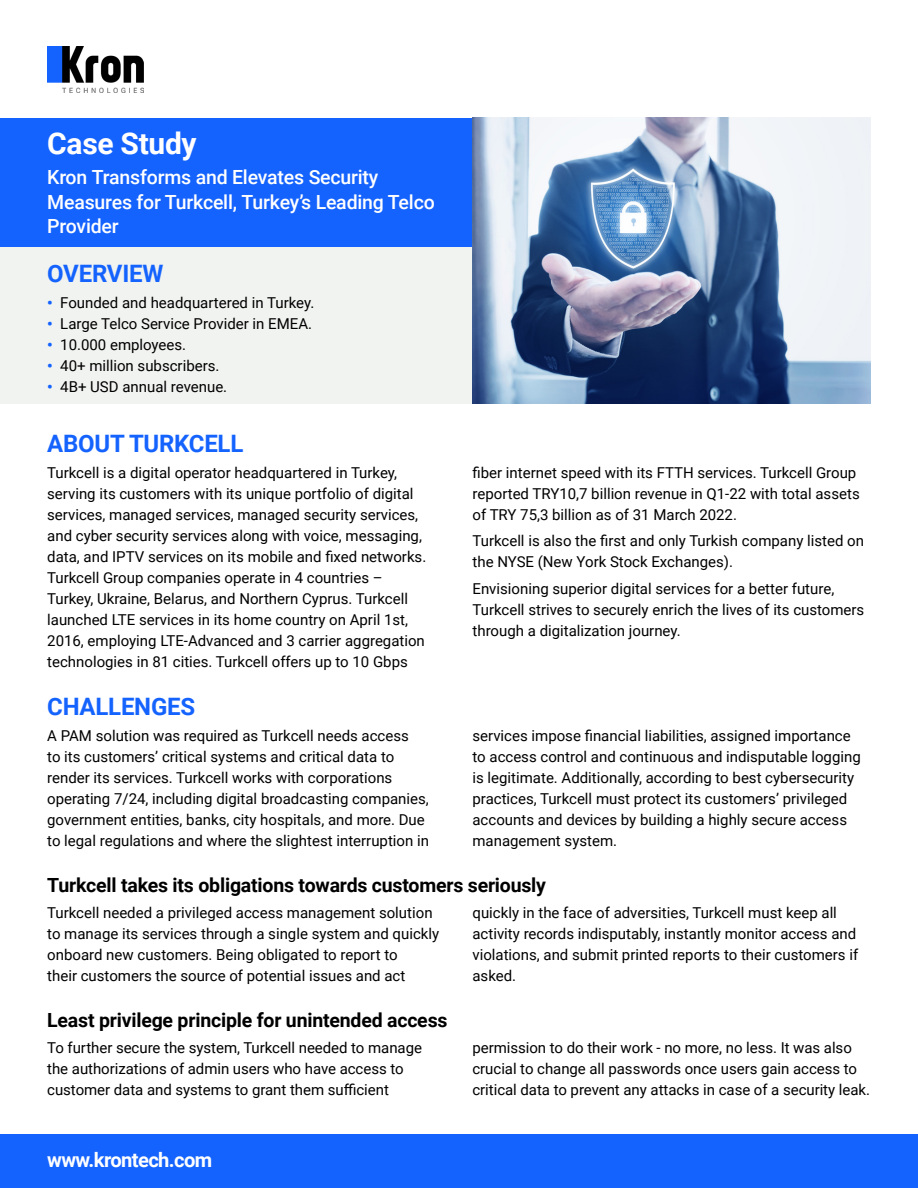
<style>
.page{position:relative;width:918px;height:1188px;background:#fff}
.page>*{position:absolute;margin:0;border:0;box-sizing:border-box;transform-origin:0 0}
.t1{font:700 30px "Roboto";letter-spacing:-.01em;color:#fff}
.t2{font:700 24px "Roboto";letter-spacing:-.01em;color:#1563ff}
.t3{font:700 20.1px "Roboto";letter-spacing:-.03em;color:#fff}
.t4{font:700 19.5px "Roboto";letter-spacing:-.01em;color:#000}
.t5{font:500 19.5px/24.5px "Roboto";letter-spacing:-.01em;color:#fff}
.t6{font:15px/21px "Roboto";color:#000}
.s1{font-weight:900;color:#1563ff}
</style>
<div class="page">
<div style="left:0;top:118px;width:472px;height:129px;background:#1563ff"></div>
<div style="left:0;top:247px;width:472px;height:157px;background:#f1f3f0"></div>
<img style="left:472px;top:118px;width:399px;height:286px">
<div style="left:0;top:1134px;width:918px;height:54px;background:#1463ff"></div>
<img style="left:48px;top:47px;width:96px;height:45px">
<p class="t1" style="left:47px;top:122px;width:151px">Case Study</p>
<p class="t5" style="left:47px;top:164px;width:389px">Kron Transforms and Elevates Security<br>Measures for Turkcell, Turkey’s Leading Telco<br>Provider</p>
<p class="t2" style="left:47px;top:256px;width:118px">OVERVIEW</p>
<p class="t6" style="left:47px;top:291px;width:269px"><span class="s1">•</span> Founded and headquartered in Turkey.</p>
<p class="t6" style="left:47px;top:312px;width:266px"><span class="s1">•</span> Large Telco Service Provider in EMEA.</p>
<p class="t6" style="left:47px;top:333px;width:140px"><span class="s1">•</span> 10.000 employees.</p>
<p class="t6" style="left:47px;top:354px;width:174px"><span class="s1">•</span> 40+ million subscribers.</p>
<p class="t6" style="left:47px;top:375px;width:182px"><span class="s1">•</span> 4B+ USD annual revenue.</p>
<p class="t2" style="left:47px;top:426px;width:198px">ABOUT TURKCELL</p>
<p class="t6" style="left:47px;top:462px;width:381px">Turkcell is a digital operator headquartered in Turkey, serving its customers with its unique portfolio of digital services, managed services, managed security services, and cyber security services along with voice, messaging, data, and IPTV services on its mobile and fixed networks.<br>Turkcell Group companies operate in 4 countries – Turkey, Ukraine, Belarus, and Northern Cyprus. Turkcell launched LTE services in its home country on April 1st, 2016, employing LTE-Advanced and 3 carrier aggregation technologies in 81 cities. Turkcell offers up to 10 Gbps</p>
<p class="t6" style="left:472px;top:462px;width:389px">fiber internet speed with its FTTH services. Turkcell Group reported TRY10,7 billion revenue in Q1-22 with total assets of TRY 75,3 billion as of 31 March 2022.</p>
<p class="t6" style="left:472px;top:530px;width:393px">Turkcell is also the first and only Turkish company listed on the NYSE (New York Stock Exchanges).</p>
<p class="t6" style="left:472px;top:577px;width:393px">Envisioning superior digital services for a better future,<br>Turkcell strives to securely enrich the lives of its customers through a digitalization journey.</p>
<p class="t2" style="left:47px;top:690px;width:149px">CHALLENGES</p>
<p class="t6" style="left:47px;top:725px;width:383px">A PAM solution was required as Turkcell needs access<br>to its customers’ critical systems and critical data to render its services. Turkcell works with corporations operating 7/24, including digital broadcasting companies, government entities, banks, city hospitals, and more. Due to legal regulations and where the slightest interruption in</p>
<p class="t6" style="left:472px;top:725px;width:390px">services impose financial liabilities, assigned importance to access control and continuous and indisputable logging is legitimate. Additionally, according to best cybersecurity practices, Turkcell must protect its customers’ privileged accounts and devices by building a highly secure access management system.</p>
<p class="t4" style="left:47px;top:871px;width:500px">Turkcell takes its obligations towards customers seriously</p>
<p class="t6" style="left:47px;top:902px;width:393px">Turkcell needed a privileged access management solution to manage its services through a single system and quickly onboard new customers. Being obligated to report to<br>their customers the source of potential issues and act</p>
<p class="t6" style="left:472px;top:902px;width:387px">quickly in the face of adversities, Turkcell must keep all activity records indisputably, instantly monitor access and violations, and submit printed reports to their customers if asked.</p>
<p class="t4" style="left:47px;top:1007px;width:402px">Least privilege principle for unintended access</p>
<p class="t6" style="left:47px;top:1037px;width:376px">To further secure the system, Turkcell needed to manage the authorizations of admin users who have access to customer data and systems to grant them sufficient</p>
<p class="t6" style="left:472px;top:1037px;width:399px">permission to do their work - no more, no less. It was also crucial to change all passwords once users gain access to critical data to prevent any attacks in case of a security leak.</p>
<p class="t3" style="left:47px;top:1146px;width:166px">www.krontech.com</p>
</div>
